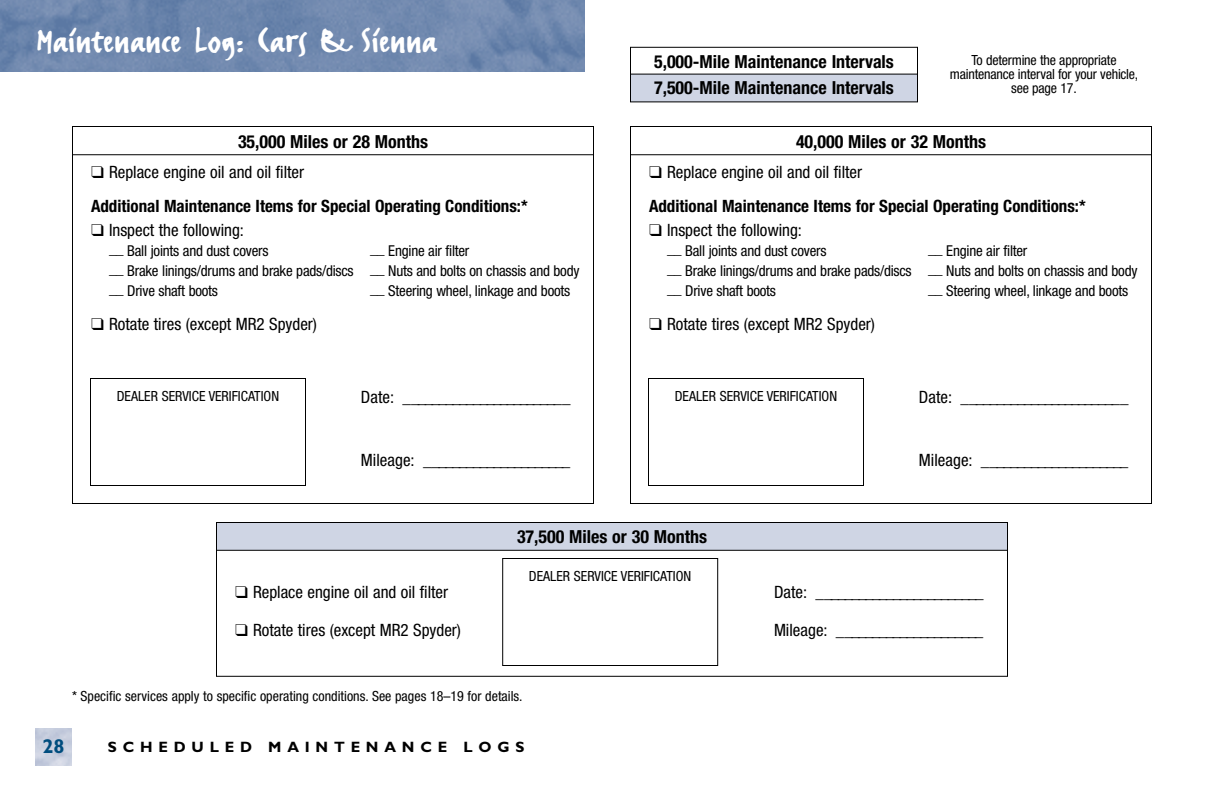
<style>
.page{position:relative;width:1224px;height:792px;background:#fff}
.page>*{position:absolute;margin:0;border:0;box-sizing:border-box;transform-origin:0 0}
.t1{font:40px "FF Erikrighthand";letter-spacing:.015em;color:#fff}
.t2{font:700 20px "Gill Sans";color:#004d7e}
.t3{font:700 condensed 18px/26.8px "Helvetica Neue";color:#000}
.t4{font:condensed 17px "Helvetica Neue";color:#000}
.t5{font:700 condensed 17px/34.4px "Helvetica Neue";color:#000}
.t6{font:condensed 15px/20px "Helvetica Neue";letter-spacing:-.015em;color:#000}
.t7{font:700 15px "Gill Sans";letter-spacing:.385em;color:#000}
.t8{font:condensed 14px/14px "Helvetica Neue";color:#000;text-align:center}
.s1{font-weight:400}
</style>
<div class="page">
<img style="left:0;top:0;width:585px;height:72px">
<hr style="left:73px;top:154px;width:520px;height:1px;background:#000">
<hr style="left:631px;top:154px;width:520px;height:1px;background:#000">
<div style="left:216px;top:547px;width:792px;height:130px;border:1px solid #000"></div>
<div style="left:216px;top:522px;width:792px;height:28px;background:#cfd5e4"></div>
<div style="left:216px;top:522px;width:792px;height:29px;border:1px solid #000"></div>
<div style="left:90px;top:378px;width:216px;height:108px;border:1px solid #000"></div>
<div style="left:648px;top:378px;width:216px;height:108px;border:1px solid #000"></div>
<div style="left:502px;top:558px;width:216px;height:108px;border:1px solid #000"></div>
<div style="left:630px;top:47px;width:288px;height:29px;border:1px solid #000"></div>
<div style="left:630px;top:74px;width:288px;height:28px;background:#cfd5e4"></div>
<h1 class="t1" style="left:36px;top:15px;width:402px">Maintenance Log.. Cars &amp; Sienna</h1>
<p class="t3" style="left:238px;top:130px;width:192px">35,000 Miles or 28 Months</p>
<p class="t5" style="left:91px;top:156px;width:438px">❑ <span class="s1">Replace engine oil and oil filter<br></span>Additional Maintenance Items for Special Operating Conditions:*</p>
<p class="t4" style="left:91px;top:224px;width:154px">❑ Inspect the following:</p>
<p class="t6" style="left:109px;top:242px;width:161px">__ Ball joints and dust covers</p>
<p class="t6" style="left:109px;top:242px;width:472px;text-indent:261px">__ Engine air filter<br>__ Brake linings/drums and brake pads/discs __ Nuts and bolts on chassis and body __ Drive shaft boots</p>
<p class="t6" style="left:370px;top:282px;width:202px">__ Steering wheel, linkage and boots</p>
<p class="t4" style="left:91px;top:318px;width:228px">❑ Rotate tires (except MR2 Spyder)</p>
<p class="t3" style="left:654px;top:49px;width:241px">5,000-Mile Maintenance Intervals<br>7,500-Mile Maintenance Intervals</p>
<p class="t8" style="left:950px;top:54px;width:190px">To determine the appropriate maintenance interval for your vehicle, see page 17.</p>
<p class="t3" style="left:796px;top:130px;width:192px">40,000 Miles or 32 Months</p>
<p class="t5" style="left:649px;top:156px;width:438px">❑ <span class="s1">Replace engine oil and oil filter<br></span>Additional Maintenance Items for Special Operating Conditions:*</p>
<p class="t4" style="left:649px;top:224px;width:154px">❑ Inspect the following:</p>
<p class="t6" style="left:667px;top:242px;width:161px">__ Ball joints and dust covers</p>
<p class="t6" style="left:667px;top:242px;width:472px;text-indent:261px">__ Engine air filter<br>__ Brake linings/drums and brake pads/discs __ Nuts and bolts on chassis and body __ Drive shaft boots</p>
<p class="t6" style="left:928px;top:282px;width:202px">__ Steering wheel, linkage and boots</p>
<p class="t4" style="left:649px;top:318px;width:228px">❑ Rotate tires (except MR2 Spyder)</p>
<p class="t4" style="left:361px;top:391px;width:211px">Date: ________________________</p>
<p class="t8" style="left:117px;top:390px;width:164px">DEALER SERVICE VERIFICATION</p>
<p class="t8" style="left:675px;top:390px;width:164px">DEALER SERVICE VERIFICATION</p>
<p class="t4" style="left:361px;top:454px;width:211px">Mileage: _____________________</p>
<p class="t3" style="left:517px;top:525px;width:192px">37,500 Miles or 30 Months</p>
<p class="t8" style="left:529px;top:570px;width:164px">DEALER SERVICE VERIFICATION</p>
<p class="t4" style="left:919px;top:391px;width:211px">Date: ________________________</p>
<p class="t4" style="left:919px;top:454px;width:211px">Mileage: _____________________</p>
<p class="t4" style="left:235px;top:586px;width:215px">❑ Replace engine oil and oil filter</p>
<p class="t4" style="left:235px;top:624px;width:228px">❑ Rotate tires (except MR2 Spyder)</p>
<p class="t8" style="left:72px;top:690px;width:452px">* Specific services apply to specific operating conditions. See pages 18–19 for details.</p>
<p class="t2" style="left:42px;top:739px;width:24px">28</p>
<p class="t7" style="left:108px;top:742px;width:418px">SCHEDULED MAINTENANCE LOGS</p>
<p class="t4" style="left:774px;top:586px;width:211px">Date: ________________________</p>
<p class="t4" style="left:774px;top:624px;width:211px">Mileage: _____________________</p>
</div>
